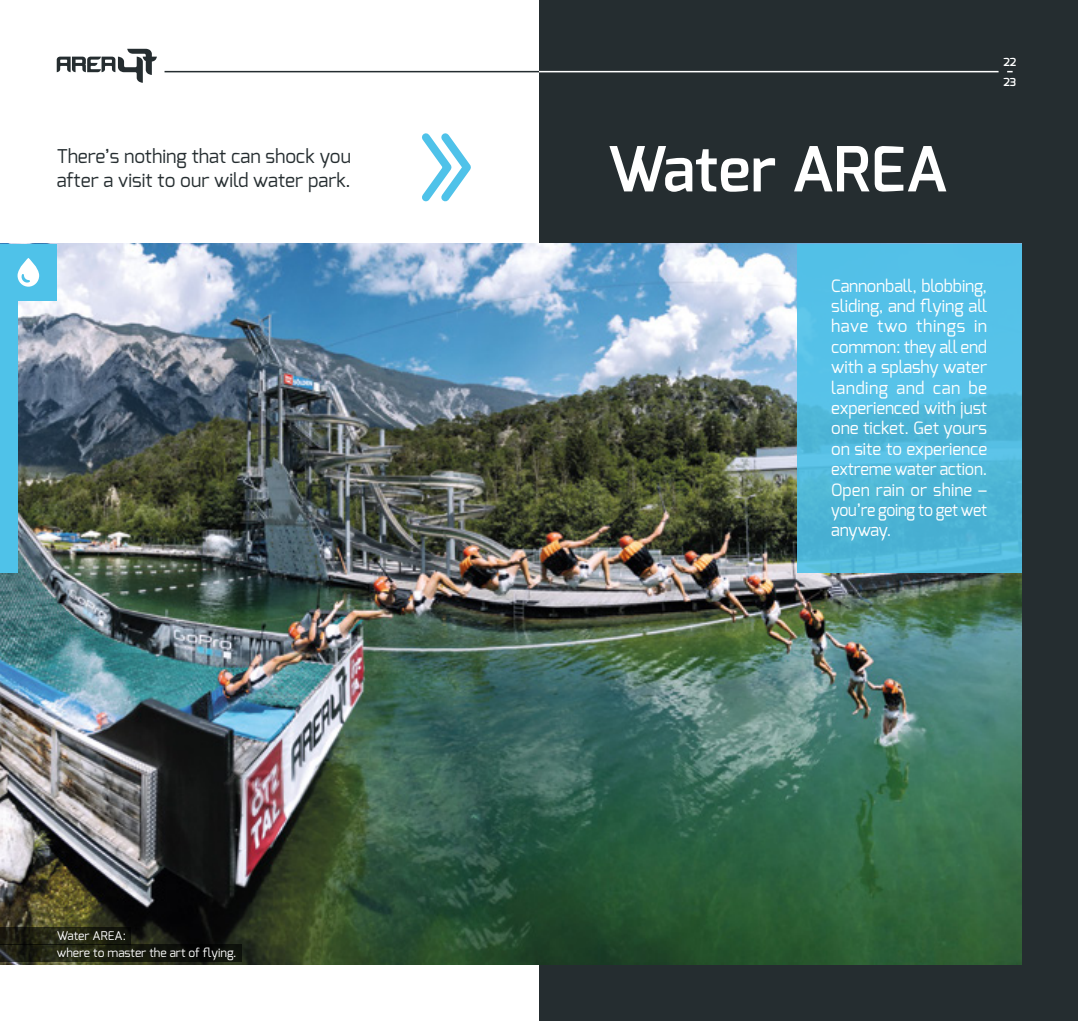
<style>
.page{position:relative;width:1078px;height:1021px;background:#fff}
.page>*{position:absolute;margin:0;border:0;box-sizing:border-box;transform-origin:0 0}
.t1{font:600 62px "Exo";color:#fff}
.t2{font:19px/24px "Exo";color:#252d30}
.t3{font:17px/20.4px "Exo";letter-spacing:-.01em;color:#fff;text-align:justify}
.t4{font:12px "Exo";color:#fff}
.t5{font:600 11px/20px "Exo";color:#fff}
</style>
<div class="page">
<div style="left:539px;top:0;width:538px;height:1020px;background:#252d30"></div>
<img style="left:0;top:244px;width:1020px;height:720px">
<div style="left:797px;top:244px;width:223px;height:329px;background:linear-gradient(to bottom,#56c4ec,#4eb5d5)"></div>
<div style="left:0;top:244px;width:17px;height:329px;background:#4fc2e9"></div>
<svg style="left:422px;top:133px;width:49px;height:69px"></svg>
<div style="left:0;top:244px;width:57px;height:56px;background:#4fc2e9"></div>
<svg style="left:0;top:944px;width:241px;height:17px;background:#17190f"></svg>
<svg style="left:0;top:927px;width:130px;height:17px;background:#1f2011"></svg>
<hr style="left:539px;top:71px;width:459px;height:1px;background:#fff">
<svg style="left:57px;top:49px;width:100px;height:34px"></svg>
<hr style="left:164px;top:71px;width:375px;height:1px;background:#252d30">
<svg style="left:18px;top:258px;width:21px;height:29px"></svg>
<p class="t2" style="left:57px;top:144px;width:296px">There’s nothing that can shock you after a visit to our wild water park.</p>
<h1 class="t1" style="left:607px;top:129px;width:342px">Water AREA</h1>
<p class="t5" style="left:1003px;top:52px;width:15px">22<br>23</p>
<p class="t3" style="left:831px;top:275px;width:158px">Cannonball, blobbing, sliding, and flying all have two things in common: they all end with a splashy water landing and can be experienced with just one ticket. Get yours on site to experience extreme water action.<br>Open rain or shine – you’re going to get wet anyway.</p>
<p class="t4" style="left:57px;top:927px;width:71px">Water AREA:</p>
<p class="t4" style="left:57px;top:944px;width:181px">where to master the art of flying.</p>
</div>
